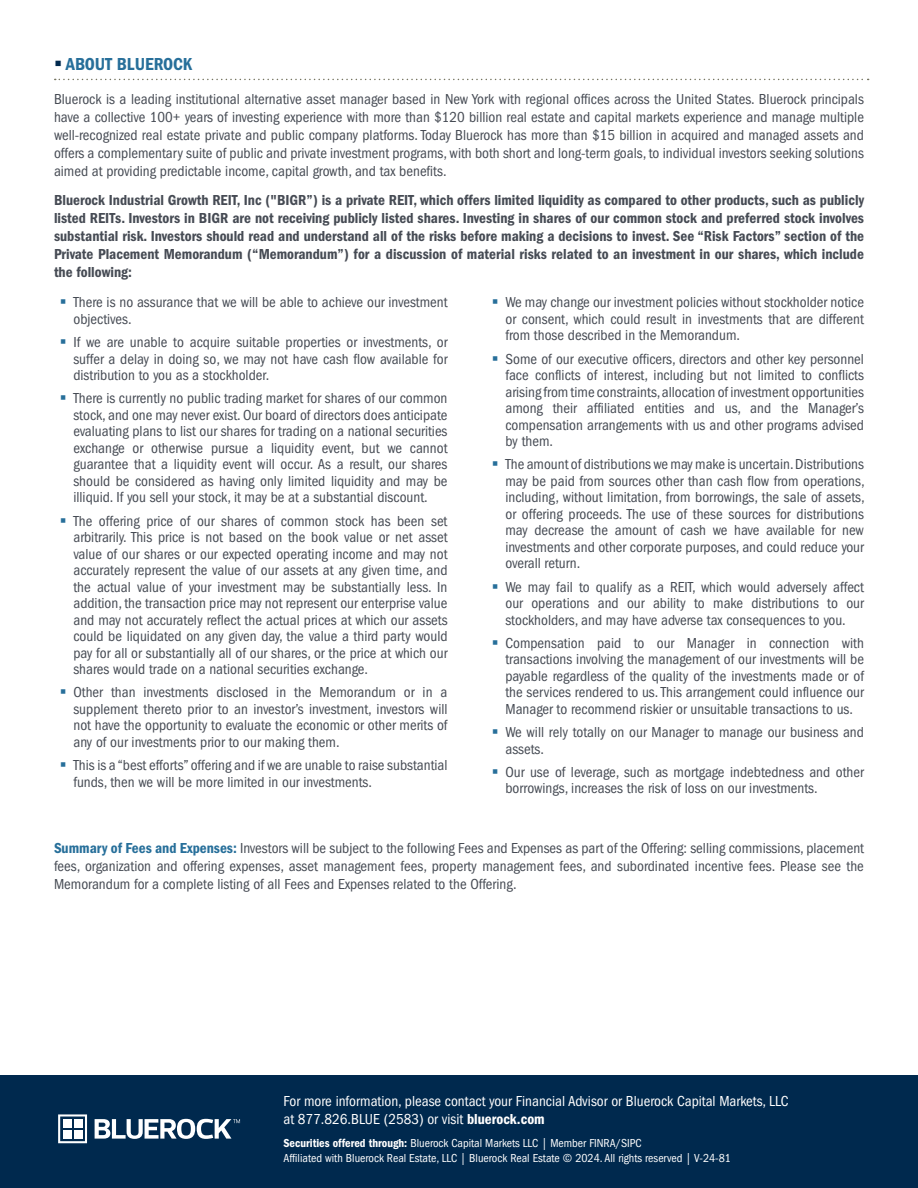
<style>
.page{position:relative;width:918px;height:1188px;background:#fff}
.page>*{position:absolute;margin:0;border:0;box-sizing:border-box;transform-origin:0 0}
.t1{font:18px "ITC Franklin Gothic Std Dm Cd";color:#276f9a}
.t2{font:condensed 15px/16.5px "ITC Franklin Gothic Std";color:#464b54;text-align:justify}
.t3{font:15px/18px "ITC Franklin Gothic Std Dm Cd";color:#464b54;text-align:justify}
.t4{font:condensed 15px "ITC Franklin Gothic Std";color:#fff}
.t5{font:condensed 12px "ITC Franklin Gothic Std";color:#fff}
.s1{color:#00294e}
.s2{font-family:"ITC Franklin Gothic Std Dm Cd";font-stretch:normal;color:#276f9a}
.s3{font-family:"ITC Franklin Gothic Std Dm Cd";font-stretch:normal}
</style>
<div class="page">
<div style="left:0;top:1076px;width:918px;height:112px;background:#00294e"></div>
<svg style="left:58px;top:1114px;width:29px;height:29px"></svg>
<div style="left:63px;top:1119px;width:8px;height:9px;background:#fff"></div>
<div style="left:63px;top:1130px;width:8px;height:9px;background:#fff"></div>
<div style="left:74px;top:1119px;width:8px;height:9px;background:#fff"></div>
<div style="left:74px;top:1130px;width:8px;height:9px;background:#fff"></div>
<svg style="left:95px;top:1119px;width:145px;height:20px"></svg>
<svg style="left:55px;top:79px;width:814px;height:1px"></svg>
<p class="t1" style="left:54px;top:54px;width:140px"><span class="s1">▪</span> ABOUT BLUEROCK</p>
<p class="t2" style="left:54px;top:90px;width:812px;line-height:18px">Bluerock is a leading institutional alternative asset manager based in New York with regional offices across the United States. Bluerock principals have a collective 100+ years of investing experience with more than $120 billion real estate and capital markets experience and manage multiple well-recognized real estate private and public company platforms. Today Bluerock has more than $15 billion in acquired and managed assets and offers a complementary suite of public and private investment programs, with both short and long-term goals, to individual investors seeking solutions aimed at providing predictable income, capital growth, and tax benefits.</p>
<p class="t3" style="left:54px;top:191px;width:812px">Bluerock Industrial Growth REIT, Inc ("BIGR”) is a private REIT, which offers limited liquidity as compared to other products, such as publicly listed REITs. Investors in BIGR are not receiving publicly listed shares. Investing in shares of our common stock and preferred stock involves substantial risk. Investors should read and understand all of the risks before making a decisions to invest. See “Risk Factors” section of the Private Placement Memorandum (“Memorandum”) for a discussion of material risks related to an investment in our shares, which include the following:</p>
<p class="t2" style="left:73px;top:294px;width:376px">There is no assurance that we will be able to achieve our investment objectives.</p>
<p class="t2" style="left:73px;top:334px;width:376px">If we are unable to acquire suitable properties or investments, or suffer a delay in doing so, we may not have cash flow available for distribution to you as a stockholder.</p>
<p class="t2" style="left:73px;top:390px;width:376px">There is currently no public trading market for shares of our common stock, and one may never exist. Our board of directors does anticipate evaluating plans to list our shares for trading on a national securities exchange or otherwise pursue a liquidity event, but we cannot guarantee that a liquidity event will occur. As a result, our shares should be considered as having only limited liquidity and may be illiquid. If you sell your stock, it may be at a substantial discount.</p>
<p class="t2" style="left:73px;top:512px;width:376px">The offering price of our shares of common stock has been set arbitrarily. This price is not based on the book value or net asset value of our shares or our expected operating income and may not accurately represent the value of our assets at any given time, and the actual value of your investment may be substantially less. In addition, the transaction price may not represent our enterprise value and may not accurately reflect the actual prices at which our assets could be liquidated on any given day, the value a third party would pay for all or substantially all of our shares, or the price at which our shares would trade on a national securities exchange.</p>
<p class="t2" style="left:73px;top:684px;width:376px">Other than investments disclosed in the Memorandum or in a supplement thereto prior to an investor’s investment, investors will not have the opportunity to evaluate the economic or other merits of any of our investments prior to our making them.</p>
<p class="t2" style="left:73px;top:757px;width:376px">This is a “best efforts” offering and if we are unable to raise substantial funds, then we will be more limited in our investments.</p>
<p class="t2" style="left:505px;top:294px;width:360px">We may change our investment policies without stockholder notice or consent, which could result in investments that are different from those described in the Memorandum.</p>
<p class="t2" style="left:505px;top:350px;width:360px">Some of our executive officers, directors and other key personnel face conflicts of interest, including but not limited to conflicts arising from time constraints, allocation of investment opportunities among their affiliated entities and us, and the Manager’s compensation arrangements with us and other programs advised by them.</p>
<p class="t2" style="left:505px;top:456px;width:361px">The amount of distributions we may make is uncertain. Distributions may be paid from sources other than cash flow from operations, including, without limitation, from borrowings, the sale of assets, or offering proceeds. The use of these sources for distributions may decrease the amount of cash we have available for new investments and other corporate purposes, and could reduce your overall return.</p>
<p class="t2" style="left:505px;top:578px;width:360px">We may fail to qualify as a REIT, which would adversely affect our operations and our ability to make distributions to our stockholders, and may have adverse tax consequences to you.</p>
<p class="t2" style="left:505px;top:635px;width:360px">Compensation paid to our Manager in connection with transactions involving the management of our investments will be payable regardless of the quality of the investments made or of the services rendered to us. This arrangement could influence our Manager to recommend riskier or unsuitable transactions to us.</p>
<p class="t2" style="left:505px;top:724px;width:360px">We will rely totally on our Manager to manage our business and assets.</p>
<p class="t2" style="left:505px;top:764px;width:360px">Our use of leverage, such as mortgage indebtedness and other borrowings, increases the risk of loss on our investments.</p>
<p class="t2" style="left:54px;top:839px;width:812px;line-height:18px"><span class="s2">Summary of Fees and Expenses:</span> Investors will be subject to the following Fees and Expenses as part of the Offering: selling commissions, placement fees, organization and offering expenses, asset management fees, property management fees, and subordinated incentive fees. Please see the Memorandum for a complete listing of all Fees and Expenses related to the Offering.</p>
<p class="t4" style="left:284px;top:1093px;width:507px">For more information, please contact your Financial Advisor or Bluerock Capital Markets, LLC</p>
<p class="t4" style="left:284px;top:1111px;width:263px">at 877.826.BLUE (2583) or visit <span class="s3">bluerock.com</span></p>
<p class="t5" style="left:284px;top:1136px;width:360px"><span class="s3">Securities offered through:</span> Bluerock Capital Markets LLC | Member FINRA/SIPC</p>
<p class="t5" style="left:284px;top:1151px;width:449px">Affiliated with Bluerock Real Estate, LLC | Bluerock Real Estate © 2024. All rights reserved | V-24-81</p>
</div>
